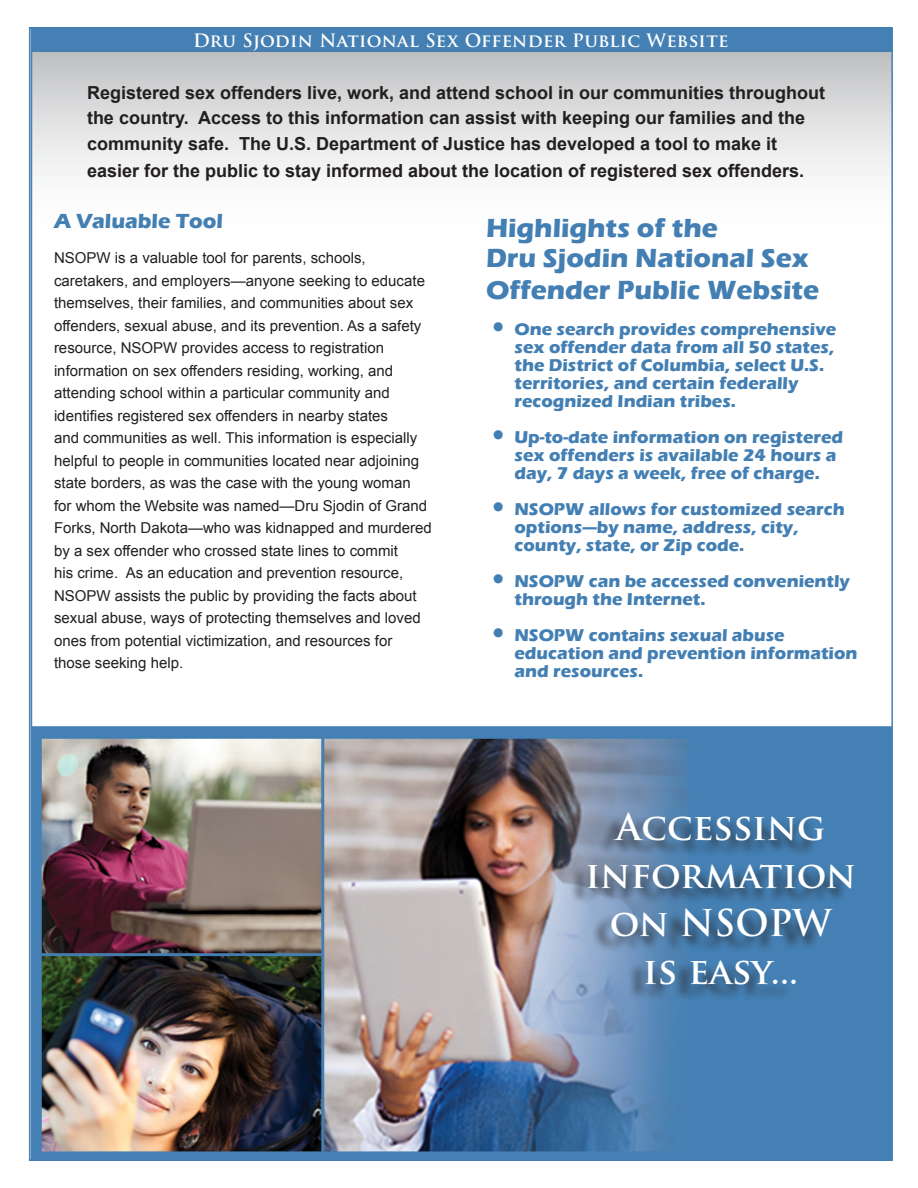
<style>
.page{position:relative;width:918px;height:1188px;background:#fff}
.page>*{position:absolute;margin:0;border:0;box-sizing:border-box;transform-origin:0 0}
.t1{font:700 36px/48px "Trajan Pro";letter-spacing:.005em;color:#fff;text-align:center}
.t2{font:700 32.7px "Eras ITC";color:#437fb3}
.t3{font:700 27px/30px "Eras ITC";color:#437fb3}
.t4{font:700 21px "Eras ITC";color:#437fb3}
.t5{font:700 18px/26px "Arial";color:#231f20}
.t6{font:700 18px "Trajan Pro";letter-spacing:.015em;color:#fff}
.t7{font:700 17.7px/18px "Eras ITC";color:#437fb3}
.Paragraph_Style_4{font:15px/22.5px "Arial";color:#231f20}
</style>
<div class="page">
<img style="left:32px;top:30px;width:858px;height:1128px">
<div style="left:569px;top:814px;width:280px;height:188px;background:#231f20;opacity:.75"></div>
<h2 class="t6" style="left:193px;top:29px;width:537px">Dru Sjodin National Sex Offender Public Website</h2>
<p class="t5" style="left:87px;top:80px;width:740px">Registered sex offenders live, work, and attend school in our communities throughout the country. Access to this information can assist with keeping our families and the community safe. The U.S. Department of Justice has developed a tool to make it easier for the public to stay informed about the location of registered sex offenders.</p>
<h2 class="t4" style="left:54px;top:209px;width:170px">A Valuable Tool</h2>
<p class="Paragraph_Style_4" style="left:54px;top:247px;width:379px">NSOPW is a valuable tool for parents, schools, caretakers, and employers—anyone seeking to educate themselves, their families, and communities about sex offenders, sexual abuse, and its prevention. As a safety resource, NSOPW provides access to registration information on sex offenders residing, working, and attending school within a particular community and identifies registered sex offenders in nearby states<br>and communities as well. This information is especially helpful to people in communities located near adjoining state borders, as was the case with the young woman for whom the Website was named—Dru Sjodin of Grand Forks, North Dakota—who was kidnapped and murdered by a sex offender who crossed state lines to commit<br>his crime. As an education and prevention resource, NSOPW assists the public by providing the facts about sexual abuse, ways of protecting themselves and loved ones from potential victimization, and resources for those seeking help.</p>
<h2 class="t3" style="left:486px;top:213px;width:325px">Highlights of the<br>Dru Sjodin National Sex</h2>
<h2 class="t3" style="left:486px;top:275px;width:335px">Offender Public Website</h2>
<p class="t7" style="left:514px;top:321px;width:323px">One search provides comprehensive sex offender data from all 50 states, the District of Columbia, select U.S. territories, and certain federally recognized Indian tribes.</p>
<p class="t7" style="left:514px;top:429px;width:330px">Up-to-date information on registered sex offenders is available 24 hours a day, 7 days a week, free of charge.</p>
<p class="t7" style="left:514px;top:501px;width:332px">NSOPW allows for customized search options—by name, address, city, county, state, or Zip code.</p>
<p class="t7" style="left:514px;top:573px;width:337px">NSOPW can be accessed conveniently through the Internet.</p>
<p class="t7" style="left:514px;top:627px;width:344px">NSOPW contains sexual abuse education and prevention information and resources.</p>
<h2 class="t2" style="left:488px;top:309px;width:23px">•</h2>
<h2 class="t2" style="left:488px;top:417px;width:23px">•</h2>
<h2 class="t2" style="left:488px;top:489px;width:23px">•</h2>
<h2 class="t2" style="left:488px;top:561px;width:23px">•</h2>
<h2 class="t2" style="left:488px;top:615px;width:23px">•</h2>
<h3 class="t1" style="left:585px;top:803px;width:272px">Accessing information on NSOPW<br>is easy...</h3>
</div>
